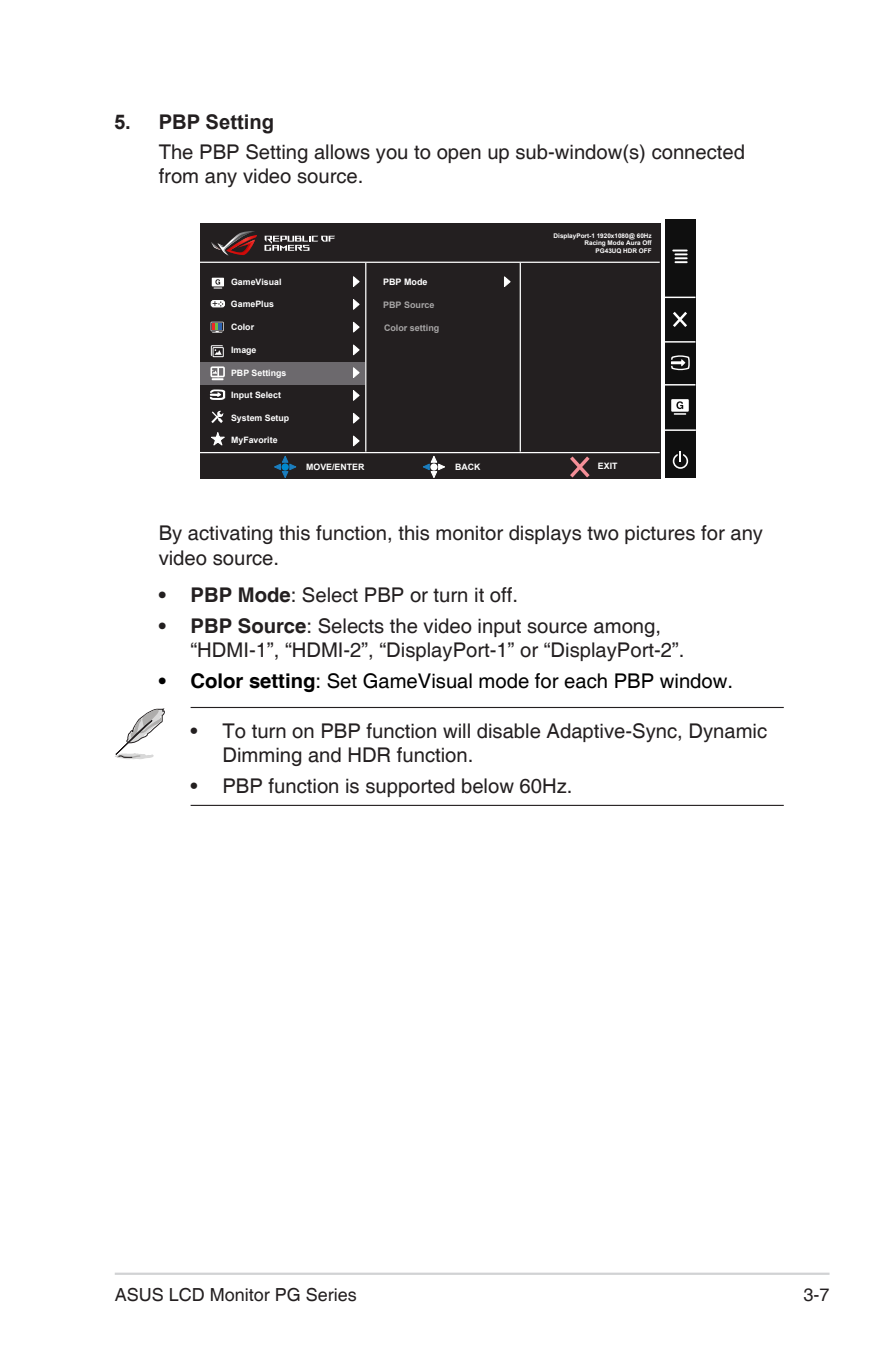
<style>
.page{position:relative;width:893px;height:1346px;background:#fff}
.page>*{position:absolute;margin:0;border:0;box-sizing:border-box;transform-origin:0 0}
.Body_Text_Indent{font:20.25px/24.3px "Helvetica";color:#231f20}
.t1{font:20.25px "Helvetica";color:#000}
.OSD_Item{font:700 20.25px "Arial";color:#231f20}
.t2{font:18px "Helvetica";color:#231f20}
.t3{font:9.9px "Arial";color:#231f20}
.t4{font:700 9px "Arial";color:#fff}
.t5{font:700 8.78px "Arial";color:#fff}
.t6{font:700 6.3px/7.6px "Arial";color:#fff;text-align:right}
.s1{font-weight:700}
</style>
<div class="page">
<hr style="left:115px;top:1272px;width:714px;height:3px;background:#d1d2d4">
<div style="left:200px;top:223px;width:460px;height:256px;background:#231f20"></div>
<hr style="left:199px;top:262px;width:461px;height:1px;background:#fff">
<hr style="left:199px;top:452px;width:461px;height:1px;background:#fff">
<hr style="left:365px;top:263px;width:1px;height:189px;background:#fff">
<hr style="left:520px;top:263px;width:1px;height:189px;background:#fff">
<svg style="left:570px;top:456px;width:20px;height:21px"></svg>
<div style="left:200px;top:362px;width:165px;height:23px;background:#6c696d"></div>
<svg style="left:353px;top:276px;width:7px;height:11px"></svg>
<svg style="left:353px;top:299px;width:7px;height:11px"></svg>
<svg style="left:353px;top:321px;width:7px;height:12px"></svg>
<svg style="left:504px;top:276px;width:7px;height:11px"></svg>
<svg style="left:353px;top:344px;width:7px;height:12px"></svg>
<svg style="left:353px;top:367px;width:7px;height:11px"></svg>
<svg style="left:353px;top:390px;width:7px;height:11px"></svg>
<svg style="left:353px;top:412px;width:7px;height:12px"></svg>
<svg style="left:353px;top:435px;width:7px;height:12px"></svg>
<svg style="left:211px;top:322px;width:13px;height:11px"></svg>
<div style="left:213px;top:347px;width:11px;height:10px;border:1px solid #fff"></div>
<svg style="left:211px;top:345px;width:12px;height:11px"></svg>
<svg style="left:211px;top:410px;width:12px;height:13px"></svg>
<svg style="left:211px;top:432px;width:14px;height:14px"></svg>
<svg style="left:274px;top:456px;width:23px;height:22px"></svg>
<div style="left:282px;top:463px;width:7px;height:8px;background:#0089cf;border-radius:50%"></div>
<svg style="left:423px;top:455px;width:22px;height:23px"></svg>
<div style="left:430px;top:463px;width:8px;height:8px;background:#fff;border-radius:50%"></div>
<svg style="left:209px;top:389px;width:16px;height:11px"></svg>
<svg style="left:212px;top:278px;width:12px;height:11px"></svg>
<svg style="left:264px;top:236px;width:71px;height:15px"></svg>
<svg style="left:211px;top:231px;width:46px;height:25px"></svg>
<div style="left:210px;top:366px;width:15px;height:11px;border:2px solid #fff"></div>
<svg style="left:211px;top:368px;width:13px;height:13px"></svg>
<div style="left:211px;top:300px;width:13px;height:7px;background:#fff;border-radius:2px"></div>
<div style="left:211px;top:300px;width:14px;height:7px;border:1px solid #fff;border-radius:2px"></div>
<svg style="left:218px;top:301px;width:5px;height:5px"></svg>
<div style="left:665px;top:220px;width:30px;height:258px;background:#0f0f0f"></div>
<svg style="left:672px;top:250px;width:16px;height:13px"></svg>
<svg style="left:673px;top:312px;width:14px;height:15px"></svg>
<svg style="left:671px;top:399px;width:18px;height:16px"></svg>
<hr style="left:665px;top:297px;width:30px;height:1px;background:#fff">
<hr style="left:665px;top:341px;width:30px;height:2px;background:#fff">
<hr style="left:665px;top:384px;width:30px;height:1px;background:#fff">
<hr style="left:665px;top:429px;width:31px;height:2px;background:#fff">
<svg style="left:673px;top:452px;width:15px;height:17px"></svg>
<svg style="left:671px;top:355px;width:19px;height:16px"></svg>
<hr style="left:191px;top:707px;width:593px;height:1px;background:#231f20">
<hr style="left:191px;top:805px;width:593px;height:1px;background:#231f20">
<svg style="left:115px;top:708px;width:50px;height:51px"></svg>
<p class="OSD_Item" style="left:114px;top:108px;width:162px">5. PBP Setting</p>
<p class="Body_Text_Indent" style="left:159px;top:140px;width:588px">The PBP Setting allows you to open up sub-window(s) connected from any video source.</p>
<p class="t5" style="left:231px;top:276px;width:52px">GameVisual</p>
<p class="t5" style="left:231px;top:321px;width:24px">Color</p>
<p class="t5" style="left:231px;top:344px;width:27px">Image</p>
<p class="t5" style="left:231px;top:389px;width:51px">Input Select</p>
<p class="t5" style="left:231px;top:411px;width:60px">System Setup</p>
<p class="t5" style="left:231px;top:434px;width:48px">MyFavorite</p>
<p class="t3" style="left:212px;top:297px;width:7px">+</p>
<p class="t5" style="left:231px;top:298px;width:45px">GamePlus</p>
<p class="t5" style="left:231px;top:367px;width:57px">PBP Settings</p>
<p class="t4" style="left:383px;top:276px;width:46px">PBP Mode</p>
<p class="t4" style="left:384px;top:321px;width:57px">Color setting</p>
<p class="t4" style="left:383px;top:298px;width:53px">PBP Source</p>
<p class="t5" style="left:306px;top:460px;width:60px">MOVE/ENTER</p>
<p class="t5" style="left:455px;top:460px;width:27px">BACK</p>
<p class="t6" style="left:554px;top:232px;width:100px">DisplayPort-1 1920x1080@ 60Hz<br>Racing Mode Aura Off<br>PG43UQ HDR OFF</p>
<p class="t5" style="left:598px;top:460px;width:21px">EXIT</p>
<p class="Body_Text_Indent" style="left:159px;top:522px;width:606px">By activating this function, this monitor displays two pictures for any video source.</p>
<p class="Body_Text_Indent" style="left:159px;top:583px;width:361px"><span class="s1">• PBP Mode</span>: Select PBP or turn it off.</p>
<p class="Body_Text_Indent" style="left:191px;top:614px;width:495px;text-indent:-32px"><span class="s1">• PBP Source</span>: Selects the video input source among, “HDMI-1”, “HDMI-2”, “DisplayPort-1” or “DisplayPort-2”.</p>
<p class="t1" style="left:159px;top:669px;width:576px"><span class="s1">• Color setting</span>: Set GameVisual mode for each PBP window.</p>
<p class="Body_Text_Indent" style="left:222px;top:719px;width:546px;text-indent:-32px">• To turn on PBP function will disable Adaptive-Sync, Dynamic<br>Dimming and HDR function.</p>
<p class="Body_Text_Indent" style="left:191px;top:774px;width:383px">• PBP function is supported below 60Hz.</p>
<p class="t2" style="left:115px;top:1284px;width:244px">ASUS LCD Monitor PG Series</p>
<p class="t2" style="left:803px;top:1284px;width:28px">3-7</p>
</div>
